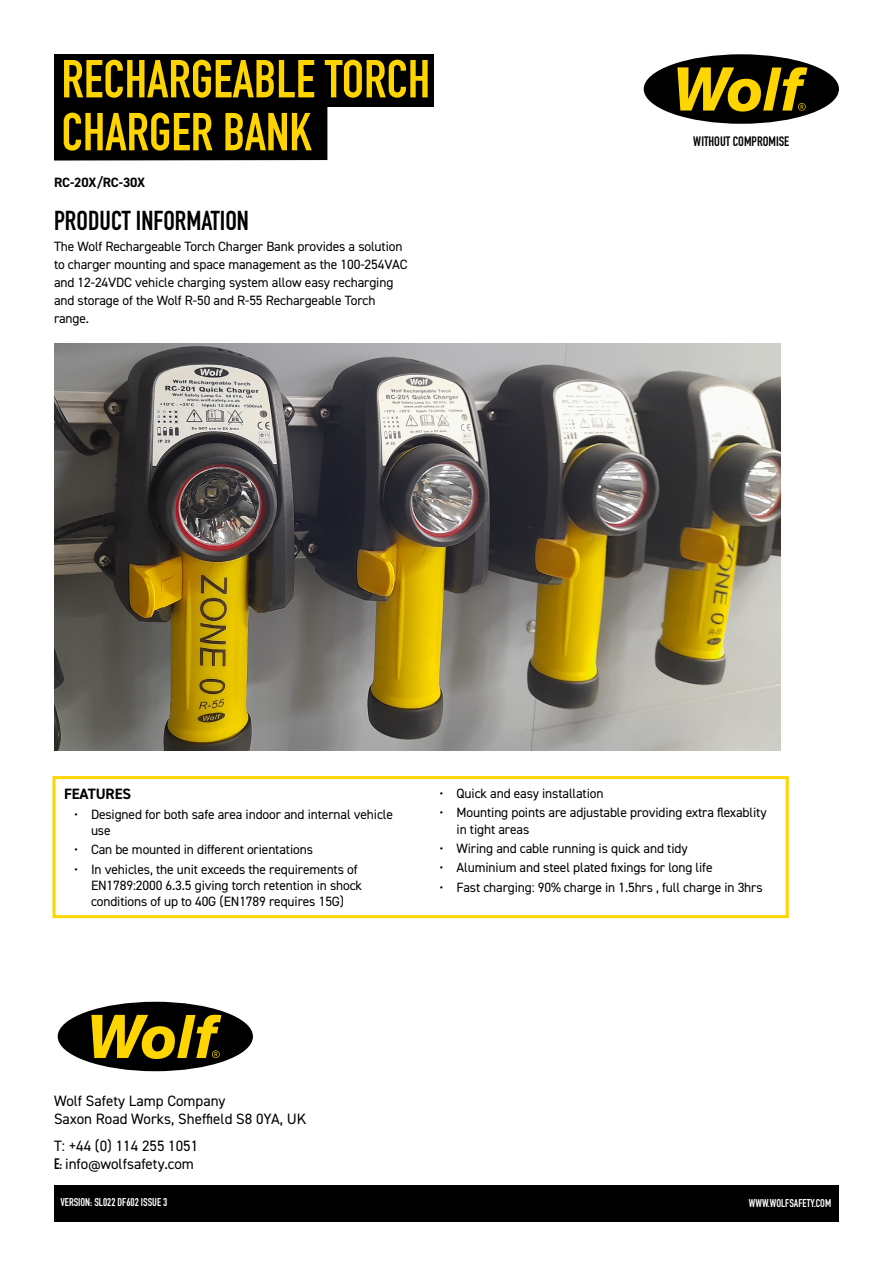
<style>
.page{position:relative;width:893px;height:1263px;background:#fff}
.page>*{position:absolute;margin:0;border:0;box-sizing:border-box;transform-origin:0 0}
.t1{font:52.5px/52.9px "DIN Engschrift LT Pro";color:#ffd500}
.t2{font:27px "DIN Engschrift LT Pro";color:#000}
.t3{font:15px/18px "DIN2014";color:#000}
.t4{font:700 15px "DIN2014";letter-spacing:-.01em;color:#000}
.t5{font:13.5px/18px "DIN2014";letter-spacing:-.01em;color:#000}
.t6{font:13.5px "DIN Engschrift LT Pro";color:#000}
.t7{font:700 13.5px "DIN2014";letter-spacing:-.01em;color:#000}
.t8{font:11.1px "DIN Engschrift LT Pro";color:#fff}
.s1{font-family:"DIN Engschrift LT Pro"}
</style>
<div class="page">
<div style="left:54px;top:1185px;width:785px;height:36px;background:#000"></div>
<div style="left:644px;top:54px;width:195px;height:70px;background:#000;border-radius:50%"></div>
<svg style="left:677px;top:67px;width:130px;height:45px"></svg>
<div style="left:54px;top:54px;width:380px;height:52px;background:#000"></div>
<div style="left:54px;top:106px;width:273px;height:55px;background:#000"></div>
<div style="left:58px;top:1002px;width:195px;height:69px;background:#000;border-radius:50%"></div>
<svg style="left:91px;top:1015px;width:130px;height:44px"></svg>
<img style="left:54px;top:343px;width:726px;height:408px">
<div style="left:52px;top:776px;width:737px;height:142px;border:3px solid #ffd500"></div>
<h1 class="t1" style="left:61px;top:53px;width:370px">RECHARGEABLE TORCH<br>CHARGER BANK</h1>
<p class="t7" style="left:54px;top:173px;width:93px">RC-20X/RC-30X</p>
<h2 class="t2" style="left:54px;top:205px;width:196px">PRODUCT INFORMATION</h2>
<p class="t5" style="left:54px;top:238px;width:355px">The Wolf Rechargeable Torch Charger Bank provides a solution to charger mounting and space management as the 100-254VAC and 12-24VDC vehicle charging system allow easy recharging and storage of the Wolf R-50 and R-55 Rechargeable Torch range.</p>
<p class="t6" style="left:693px;top:134px;width:97px">WITHOUT COMPROMISE</p>
<p class="t4" style="left:64px;top:784px;width:69px">FEATURES</p>
<p class="t5" style="left:91px;top:806px;width:304px;line-height:16.2px;text-indent:-17px">• Designed for both safe area indoor and internal vehicle use</p>
<p class="t5" style="left:74px;top:840px;width:240px">• Can be mounted in different orientations</p>
<p class="t5" style="left:91px;top:861px;width:273px;line-height:16.2px;text-indent:-17px">• In vehicles, the unit exceeds the requirements of<br>EN1789:2000 6.3.5 giving torch retention in shock conditions of up to 40G (EN1789 requires 15G)</p>
<p class="t5" style="left:440px;top:784px;width:165px">• Quick and easy installation</p>
<p class="t5" style="left:457px;top:804px;width:311px;line-height:16.2px;text-indent:-17px">• Mounting points are adjustable providing extra flexablity in tight areas</p>
<p class="t5" style="left:440px;top:839px;width:250px">• Wiring and cable running is quick and tidy</p>
<p class="t5" style="left:440px;top:858px;width:274px">• Aluminium and steel plated fixings for long life</p>
<p class="t5" style="left:440px;top:878px;width:325px">• Fast charging: 90% charge in 1.5hrs , full charge in 3hrs</p>
<p class="t3" style="left:54px;top:1092px;width:254px">Wolf Safety Lamp Company<br>Saxon Road Works, Sheffield S8 0YA, UK</p>
<p class="t3" style="left:54px;top:1136px;width:146px">T: +44 (0) 114 255 1051<br><span class="s1">E:</span> info<sub>@</sub>wolfsafety.com</p>
<p class="t8" style="left:60px;top:1195px;width:108px">VERSION: SL022 DF602 ISSUE 3</p>
<p class="t8" style="left:749px;top:1196px;width:84px">WWW.WOLFSAFETY.COM</p>
</div>
